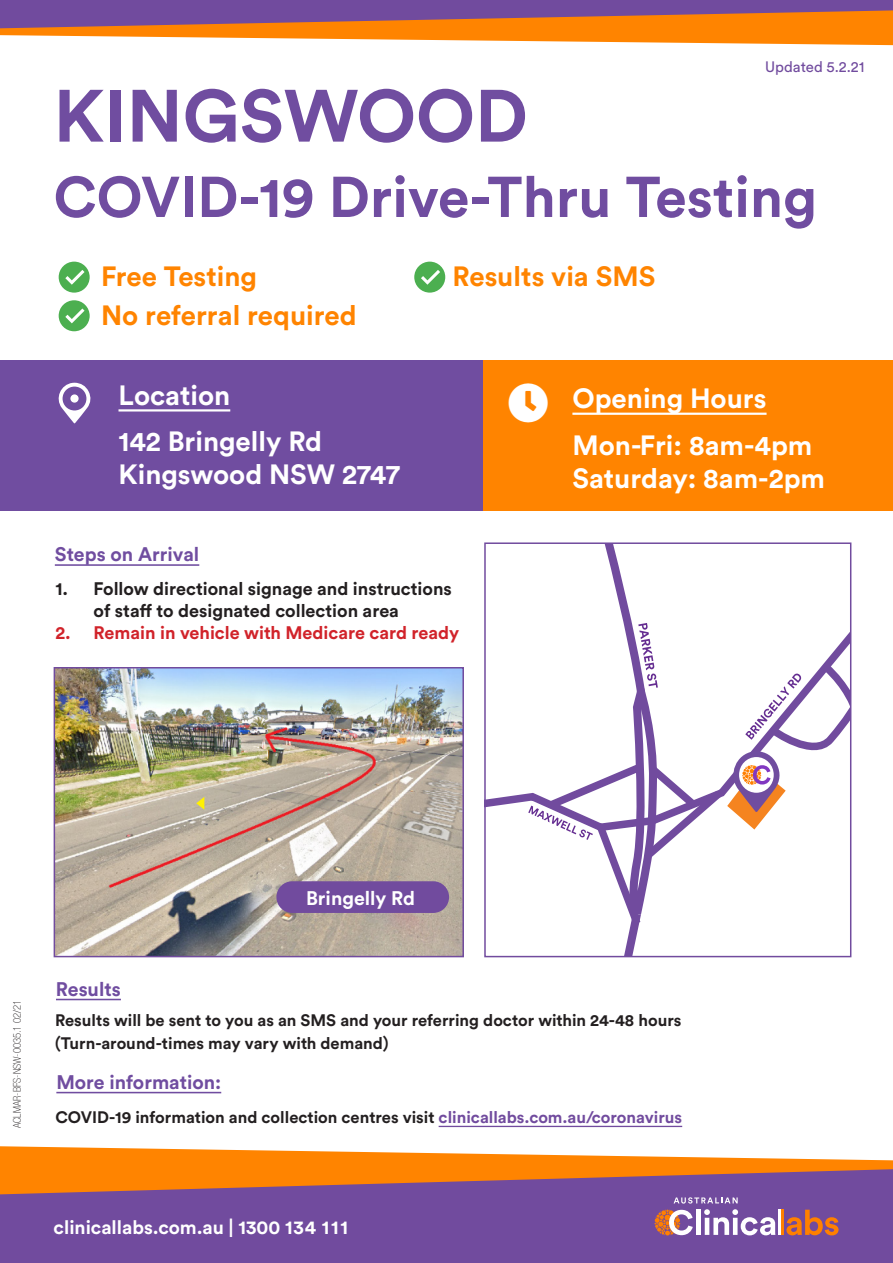
<style>
.page{position:relative;width:893px;height:1263px;background:#fff}
.page>*{position:absolute;margin:0;border:0;box-sizing:border-box;transform-origin:0 0}
.t1{font:700 73.05px "Circular Std";color:#704da0}
.t2{font:700 56.85px "Circular Std";color:#704da0}
.t3{font:700 27.6px/33.2px "Circular Std";color:#fff}
.t4{font:700 27.6px "Circular Std";color:#ff8400}
.t5{font:700 19.5px "Circular Std";color:#704da0}
.t6{font:700 19.5px "Circular Std";color:#fff}
.t7{font:700 19.05px "Circular Std";color:#fff}
.t8{font:700 18px/21.6px "Circular Std";color:#231f20}
.t9{font:700 18px "Circular Std";color:#d1232a}
.t10{font:700 16.5px "Circular Std";color:#231f20}
.t11{font:15px "Circular Std";color:#714b9e}
.t12{font:100 condensed 10.65px "Helvetica Neue";color:#231f20}
.s1{color:#714b9e}
</style>
<div class="page">
<svg style="left:0;top:1146px;width:893px;height:23px;fill:#ff8400"></svg>
<svg style="left:0;top:1169px;width:893px;height:94px;fill:#714b9e"></svg>
<svg style="left:674px;top:1197px;width:64px;height:6px"></svg>
<div style="left:696px;top:1210px;width:5px;height:25px;background:#fff"></div>
<svg style="left:704px;top:1209px;width:71px;height:26px"></svg>
<hr style="left:779px;top:1210px;width:2px;height:25px;background:#fff">
<hr style="left:781px;top:1210px;width:2px;height:25px;background:#ff8000">
<svg style="left:786px;top:1210px;width:52px;height:25px"></svg>
<svg style="left:654px;top:1209px;width:39px;height:26px"></svg>
<hr style="left:55px;top:564px;width:144px;height:2px;background:#704da0">
<hr style="left:56px;top:999px;width:65px;height:1px;background:#704da0">
<hr style="left:439px;top:1126px;width:243px;height:1px;background:#714b9e">
<hr style="left:56px;top:1092px;width:165px;height:1px;background:#704da0">
<img style="left:57px;top:670px;width:404px;height:284px">
<div style="left:54px;top:667px;width:410px;height:290px;border:2px solid #714b9e"></div>
<svg style="left:528px;top:545px;width:320px;height:409px"></svg>
<div style="left:484px;top:542px;width:367px;height:415px;border:2px solid #714b9e"></div>
<div style="left:0;top:360px;width:484px;height:151px;background:#704da0"></div>
<div style="left:484px;top:360px;width:409px;height:151px;background:#ff8400"></div>
<hr style="left:118px;top:409px;width:112px;height:2px;background:#fff">
<svg style="left:59px;top:383px;width:31px;height:40px"></svg>
<hr style="left:572px;top:413px;width:194px;height:2px;background:#fff">
<div style="left:414px;top:262px;width:31px;height:31px;background:#4caf50;border-radius:50%"></div>
<svg style="left:421px;top:270px;width:19px;height:15px"></svg>
<div style="left:59px;top:262px;width:31px;height:31px;background:#4caf50;border-radius:50%"></div>
<svg style="left:65px;top:270px;width:20px;height:15px"></svg>
<div style="left:59px;top:300px;width:31px;height:31px;background:#4caf50;border-radius:50%"></div>
<svg style="left:65px;top:308px;width:20px;height:15px"></svg>
<svg style="left:0;top:0;width:893px;height:45px"></svg>
<svg style="left:196px;top:797px;width:8px;height:13px"></svg>
<div style="left:276px;top:881px;width:173px;height:32px;background:#714b9e;border-radius:16px"></div>
<p class="t11" style="left:765px;top:58px;width:101px">Updated 5.2.21</p>
<p class="t1" style="left:54px;top:69px;width:476px">KINGSWOOD</p>
<p class="t2" style="left:54px;top:160px;width:765px">COVID-19 Drive-Thru Testing</p>
<p class="t4" style="left:101px;top:259px;width:157px">Free Testing</p>
<p class="t4" style="left:453px;top:259px;width:204px">Results via SMS</p>
<p class="t4" style="left:101px;top:298px;width:257px">No referral required</p>
<p class="t3" style="left:118px;top:378px;width:113px">Location</p>
<p class="t3" style="left:118px;top:424px;width:283px">142 Bringelly Rd<br>Kingswood NSW 2747</p>
<p class="t5" style="left:55px;top:542px;width:146px">Steps on Arrival</p>
<p class="t8" style="left:94px;top:578px;width:360px;text-indent:-38px">1. Follow directional signage and instructions of staff to designated collection area</p>
<p class="t9" style="left:55px;top:621px;width:405px">2. Remain in vehicle with Medicare card ready</p>
<p class="t3" style="left:572px;top:375px;width:241px;line-height:46.3px">Opening Hours<br>Mon-Fri: 8am-4pm</p>
<p class="t3" style="left:572px;top:461px;width:254px">Saturday: 8am-2pm</p>
<p class="t12" style="left:11px;top:1128px;width:130px;rotate:-90deg">ACLMAR-BFS-NSW-0035.1 02/21</p>
<p class="t5" style="left:56px;top:976px;width:66px">Results</p>
<p class="t6" style="left:306px;top:885px;width:111px">Bringelly Rd</p>
<p class="t10" style="left:55px;top:1009px;width:628px">Results will be sent to you as an SMS and your referring doctor within 24-48 hours</p>
<p class="t10" style="left:55px;top:1032px;width:335px">(Turn-around-times may vary with demand)</p>
<p class="t5" style="left:56px;top:1069px;width:166px">More information:</p>
<p class="t10" style="left:55px;top:1107px;width:628px">COVID-19 information and collection centres visit <span class="s1">clinicallabs.com.au/coronavirus</span></p>
<p class="t7" style="left:54px;top:1215px;width:296px">clinicallabs.com.au | 1300 134 111</p>
</div>
